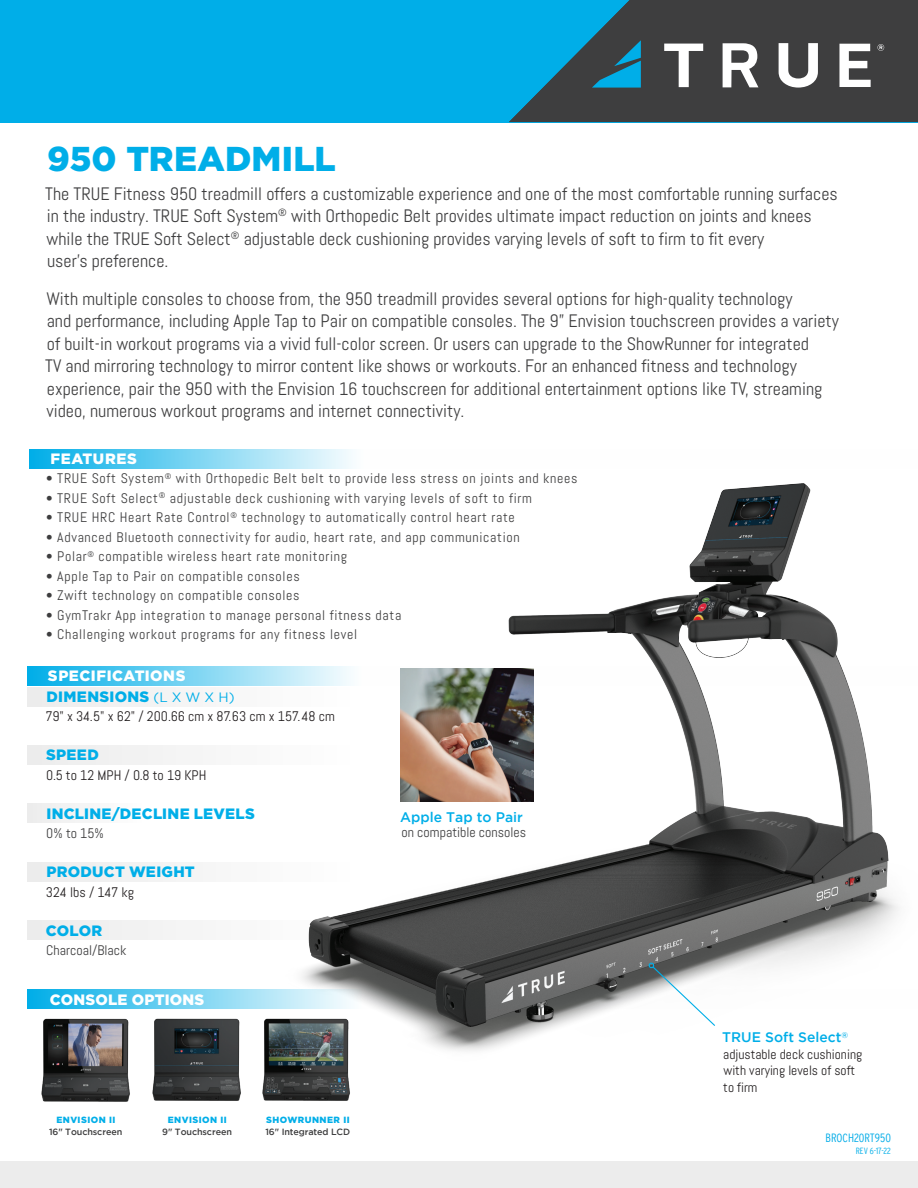
<style>
.page{position:relative;width:918px;height:1188px;background:#fff}
.page>*{position:absolute;margin:0;border:0;box-sizing:border-box;transform-origin:0 0}
.t1{font:900 34.5px "Gotham";letter-spacing:.005em;color:#00aee8}
.t2{font:18px/22.5px "Abel";color:#3e3e3f}
.t3{font:900 15px/21px "Gotham";letter-spacing:.025em;color:#fff}
.t4{font:900 15px "Gotham";letter-spacing:.015em;color:#00aee8}
.t5{font:13.8px "Abel";letter-spacing:.05em;color:#3e3e3f}
.t6{font:13.8px "Abel";color:#231f20}
.t7{font:13.8px "Abel";color:#3e3e3f}
.t8{font:500 13.8px "Gotham";color:#00aee8}
.t9{font:13.5px/16.5px "Abel";color:#231f20}
.t10{font:300 condensed 12px "Interstate";color:#00abe7}
.t11{font:500 9px "Gotham";letter-spacing:-.01em;color:#3e3e3f}
.t12{font:900 9px "Gotham";letter-spacing:.05em;color:#00aee8}
.t13{font:300 condensed 9px "Interstate";color:#00aee8}
.s1{color:#00aee8}
.s2{font-weight:400;font-size:13.5px;color:#00aee8}
</style>
<div class="page">
<svg style="left:29px;top:449px;width:232px;height:19px;background:#57c9ef"></svg>
<div style="left:27px;top:687px;width:891px;height:20px;background:#f2f2f2"></div>
<svg style="left:27px;top:666px;width:234px;height:20px;background:#58c9ef"></svg>
<div style="left:27px;top:745px;width:891px;height:20px;background:#f2f2f2"></div>
<div style="left:27px;top:862px;width:891px;height:20px;background:#f2f2f2"></div>
<svg style="left:27px;top:803px;width:53px;height:19px"></svg>
<div style="left:27px;top:920px;width:891px;height:20px;background:#f2f2f2"></div>
<div style="left:0;top:0;width:918px;height:122px;background:#00aee8"></div>
<svg style="left:509px;top:0;width:409px;height:122px;fill:#3e3e3f"></svg>
<div style="left:0;top:1161px;width:918px;height:27px;background:#ececec"></div>
<img style="left:261px;top:449px;width:657px;height:602px">
<svg style="left:27px;top:990px;width:891px;height:19px"></svg>
<svg style="left:592px;top:40px;width:49px;height:48px"></svg>
<svg style="left:779px;top:43px;width:39px;height:45px;background:#a5a5a5"></svg>
<svg style="left:839px;top:44px;width:32px;height:43px"></svg>
<svg style="left:664px;top:44px;width:39px;height:43px;background:#868687"></svg>
<svg style="left:723px;top:43px;width:35px;height:44px;background:#b4b4b4"></svg>
<svg style="left:878px;top:44px;width:6px;height:7px"></svg>
<svg style="left:647px;top:961px;width:69px;height:66px"></svg>
<img style="left:401px;top:668px;width:132px;height:133px">
<img style="left:41px;top:1018px;width:89px;height:84px">
<img style="left:261px;top:1013px;width:94px;height:88px">
<img style="left:152px;top:1018px;width:89px;height:83px">
<h1 class="t1" style="left:47px;top:139px;width:290px">950 TREADMILL</h1>
<p class="t2" style="left:45px;top:182px;width:794px">The TRUE Fitness 950 treadmill offers a customizable experience and one of the most comfortable running surfaces in the industry. TRUE Soft System<sup>®</sup> with Orthopedic Belt provides ultimate impact reduction on joints and knees while the TRUE Soft Select<sup>®</sup> adjustable deck cushioning provides varying levels of soft to firm to fit every<br>user's preference.</p>
<p class="t2" style="left:45px;top:287px;width:795px">With multiple consoles to choose from, the 950 treadmill provides several options for high-quality technology<br>and performance, including Apple Tap to Pair on compatible consoles. The 9” Envision touchscreen provides a variety of built-in workout programs via a vivid full-color screen. Or users can upgrade to the ShowRunner for integrated<br>TV and mirroring technology to mirror content like shows or workouts. For an enhanced fitness and technology experience, pair the 950 with the Envision 16 touchscreen for additional entertainment options like TV, streaming video, numerous workout programs and internet connectivity.</p>
<p class="t3" style="left:50px;top:448px;width:88px">FEATURES</p>
<p class="t5" style="left:46px;top:470px;width:533px">• TRUE Soft System<sup>®</sup> with Orthopedic Belt belt to provide less stress on joints and knees</p>
<p class="t5" style="left:46px;top:489px;width:487px">• TRUE Soft Select<sup>®</sup> adjustable deck cushioning with varying levels of soft to firm</p>
<p class="t5" style="left:46px;top:509px;width:470px">• TRUE HRC Heart Rate Control<sup>®</sup> technology to automatically control heart rate</p>
<p class="t5" style="left:46px;top:528px;width:475px">• Advanced Bluetooth connectivity for audio, heart rate, and app communication</p>
<p class="t5" style="left:46px;top:548px;width:303px">• Polar<sup>®</sup> compatible wireless heart rate monitoring</p>
<p class="t5" style="left:46px;top:567px;width:255px">• Apple Tap to Pair on compatible consoles</p>
<p class="t5" style="left:46px;top:587px;width:255px">• Zwift technology on compatible consoles</p>
<p class="t5" style="left:46px;top:606px;width:357px">• GymTrakr App integration to manage personal fitness data</p>
<p class="t5" style="left:46px;top:626px;width:313px">• Challenging workout programs for any fitness level</p>
<p class="t3" style="left:47px;top:665px;width:190px">SPECIFICATIONS<br><span class="s1">DIMENSIONS</span> <span class="s2">(L X W X H)</span></p>
<p class="t6" style="left:46px;top:708px;width:291px">79" x 34.5" x 62" / 200.66 cm x 87.63 cm x 157. 48 cm</p>
<p class="t4" style="left:46px;top:746px;width:54px">SPEED</p>
<p class="t6" style="left:46px;top:766px;width:162px">0.5 to 12 MPH / 0.8 to 19 KPH</p>
<p class="t4" style="left:46px;top:805px;width:210px">INCLINE/DECLINE LEVELS</p>
<p class="t5" style="left:46px;top:825px;width:59px">0% to 15%</p>
<p class="t4" style="left:47px;top:863px;width:150px">PRODUCT WEIGHT</p>
<p class="t6" style="left:46px;top:883px;width:90px">324 lbs / 147 kg</p>
<p class="t4" style="left:46px;top:922px;width:58px">COLOR</p>
<p class="t7" style="left:46px;top:942px;width:82px">Charcoal/Black</p>
<p class="t3" style="left:50px;top:989px;width:156px">CONSOLE OPTIONS</p>
<p class="t8" style="left:400px;top:810px;width:124px">Apple Tap to Pair</p>
<p class="t7" style="left:402px;top:824px;width:126px">on compatible consoles</p>
<p class="t12" style="left:56px;top:1115px;width:61px">ENVISION II</p>
<p class="t11" style="left:49px;top:1127px;width:75px">16" Touchscreen</p>
<p class="t12" style="left:168px;top:1115px;width:61px">ENVISION II</p>
<p class="t11" style="left:162px;top:1127px;width:71px">9" Touchscreen</p>
<p class="t12" style="left:266px;top:1115px;width:85px">SHOWRUNNER II</p>
<p class="t11" style="left:266px;top:1127px;width:86px">16" Integrated LCD</p>
<p class="t8" style="left:722px;top:1030px;width:127px">TRUE Soft Select<sup>®</sup></p>
<p class="t9" style="left:723px;top:1046px;width:141px">adjustable deck cushioning with varying levels of soft to firm</p>
<p class="t10" style="left:826px;top:1131px;width:67px">BROCH20RT950</p>
<p class="t13" style="left:856px;top:1146px;width:37px">REV 6-17-22</p>
</div>
